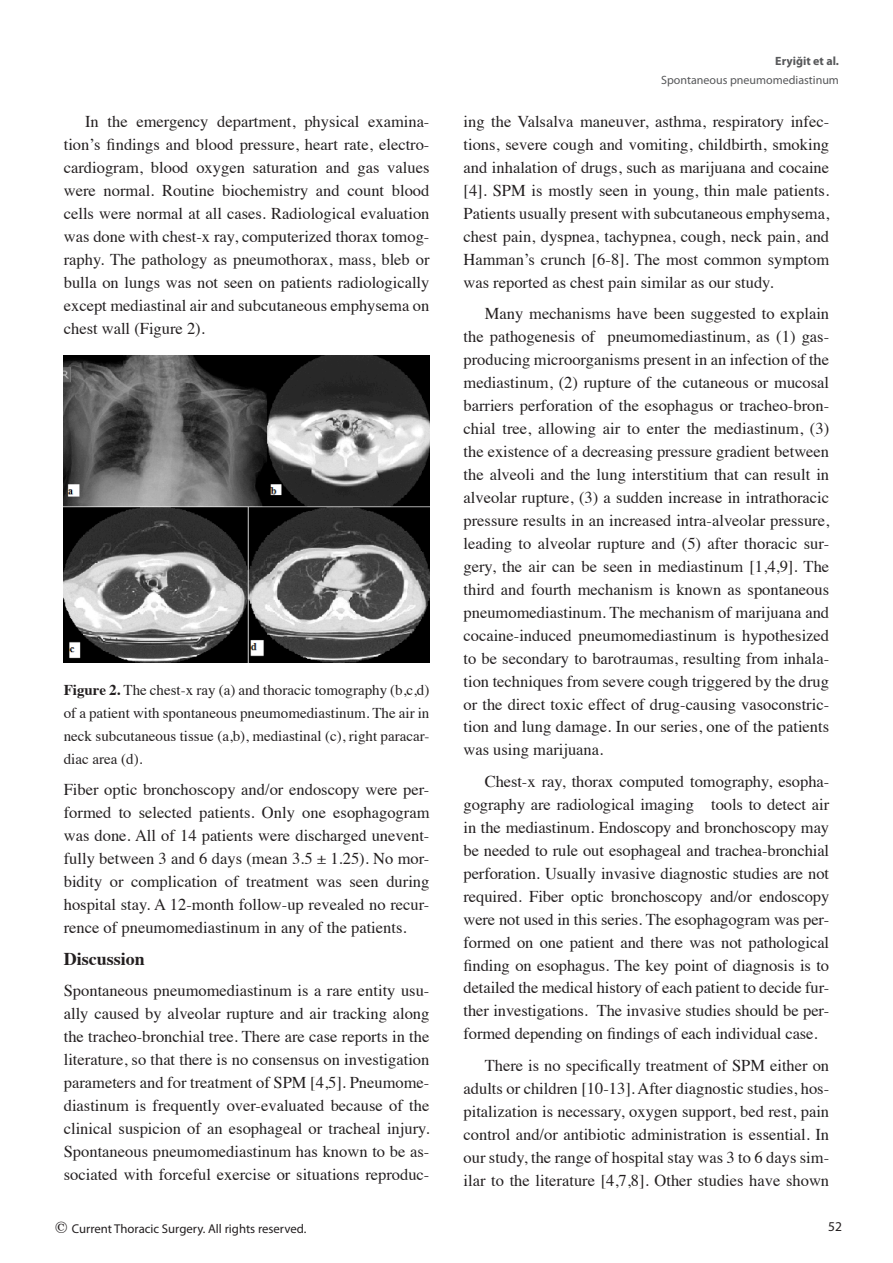
<style>
.page{position:relative;width:893px;height:1263px;background:#fff}
.page>*{position:absolute;margin:0;border:0;box-sizing:border-box;transform-origin:0 0}
.t1{font:700 18px "Times";color:#231f20}
.t2{font:16.5px/23px "Times";color:#231f20;text-align:justify}
.t3{font:15px/23px "Times";color:#231f20;text-align:justify}
.t4{font:13.5px "Myriad Pro";color:#231f20}
.t5{font:12.75px "Myriad Pro";color:#231f20}
.t6{font:12px "Myriad Pro";color:#57585a}
.t7{font:700 12px "Myriad Pro";color:#57585a}
.s1{font-weight:700}
.s2{font-family:"Times";font-size:16.5px}
</style>
<div class="page">
<img style="left:64px;top:355px;width:366px;height:308px">
<p class="t2" style="left:64px;top:109px;width:367px;text-indent:21px">In the emergency department, physical examina&shy;tion’s findings and blood pressure, heart rate, electro&shy;cardiogram, blood oxygen saturation and gas values were normal. Routine biochemistry and count blood cells were normal at all cases. Radiological evaluation was done with chest-x ray, computerized thorax tomog&shy;raphy. The pathology as pneumothorax, mass, bleb or bulla on lungs was not seen on patients radiologically except mediastinal air and subcutaneous emphysema on chest wall (Figure 2).</p>
<p class="t3" style="left:64px;top:677px;width:367px"><span class="s1">Figure 2.</span> The chest-x ray (a) and thoracic tomography (b,c,d) of a patient with spontaneous pneumomediastinum. The air in neck subcutaneous tissue (a,b), mediastinal (c), right paracar&shy;diac area (d).</p>
<p class="t2" style="left:64px;top:777px;width:367px">Fiber optic bronchoscopy and/or endoscopy were per&shy;formed to selected patients. Only one esophagogram was done. All of 14 patients were discharged unevent&shy;fully between 3 and 6 days (mean 3.5 ± 1.25). No mor&shy;bidity or complication of treatment was seen during hospital stay. A 12-month follow-up revealed no recur&shy;rence of pneumomediastinum in any of the patients.</p>
<p class="t1" style="left:64px;top:941px;width:83px">Discussion</p>
<p class="t2" style="left:64px;top:977px;width:367px">Spontaneous pneumomediastinum is a rare entity usu&shy;ally caused by alveolar rupture and air tracking along the tracheo-bronchial tree. There are case reports in the literature, so that there is no consensus on investigation parameters and for treatment of SPM [4,5]. Pneumome&shy;diastinum is frequently over-evaluated because of the clinical suspicion of an esophageal or tracheal injury.<br>Spontaneous pneumomediastinum has known to be as&shy;sociated with forceful exercise or situations reproduc-</p>
<p class="t7" style="left:775px;top:54px;width:65px">Eryiğit et al.</p>
<p class="t6" style="left:661px;top:72px;width:179px">Spontaneous pneumomediastinum</p>
<p class="t2" style="left:463px;top:109px;width:367px">ing the Valsalva maneuver, asthma, respiratory infec&shy;tions, severe cough and vomiting, childbirth, smoking and inhalation of drugs, such as marijuana and cocaine [4]. SPM is mostly seen in young, thin male patients.<br>Patients usually present with subcutaneous emphysema, chest pain, dyspnea, tachypnea, cough, neck pain, and Hamman’s crunch [6-8]. The most common symptom was reported as chest pain similar as our study.</p>
<p class="t2" style="left:463px;top:301px;width:367px;text-indent:21px">Many mechanisms have been suggested to explain the pathogenesis of pneumomediastinum, as (1) gas&shy;producing microorganisms present in an infection of the mediastinum, (2) rupture of the cutaneous or mucosal barriers perforation of the esophagus or tracheo-bron&shy;chial tree, allowing air to enter the mediastinum, (3) the existence of a decreasing pressure gradient between the alveoli and the lung interstitium that can result in alveolar rupture, (3) a sudden increase in intrathoracic pressure results in an increased intra-alveolar pressure, leading to alveolar rupture and (5) after thoracic sur&shy;gery, the air can be seen in mediastinum [1,4,9]. The third and fourth mechanism is known as spontaneous pneumomediastinum. The mechanism of marijuana and cocaine-induced pneumomediastinum is hypothesized to be secondary to barotraumas, resulting from inhala&shy;tion techniques from severe cough triggered by the drug or the direct toxic effect of drug-causing vasoconstric&shy;tion and lung damage. In our series, one of the patients was using marijuana.</p>
<p class="t2" style="left:463px;top:768px;width:367px;text-indent:21px">Chest-x ray, thorax computed tomography, esopha&shy;gography are radiological imaging tools to detect air in the mediastinum. Endoscopy and bronchoscopy may be needed to rule out esophageal and trachea-bronchial perforation. Usually invasive diagnostic studies are not required. Fiber optic bronchoscopy and/or endoscopy were not used in this series. The esophagogram was per&shy;formed on one patient and there was not pathological finding on esophagus. The key point of diagnosis is to detailed the medical history of each patient to decide fur&shy;ther investigations. The invasive studies should be per&shy;formed depending on findings of each individual case.</p>
<p class="t2" style="left:463px;top:1052px;width:367px;text-indent:21px">There is no specifically treatment of SPM either on adults or children [10-13]. After diagnostic studies, hos&shy;pitalization is necessary, oxygen support, bed rest, pain control and/or antibiotic administration is essential. In our study, the range of hospital stay was 3 to 6 days sim&shy;ilar to the literature [4,7,8]. Other studies have shown</p>
<p class="t5" style="left:55px;top:1221px;width:253px"><span class="s2">©</span> Current Thoracic Surgery. All rights reserved.</p>
<p class="t4" style="left:828px;top:1218px;width:15px">52</p>
</div>
